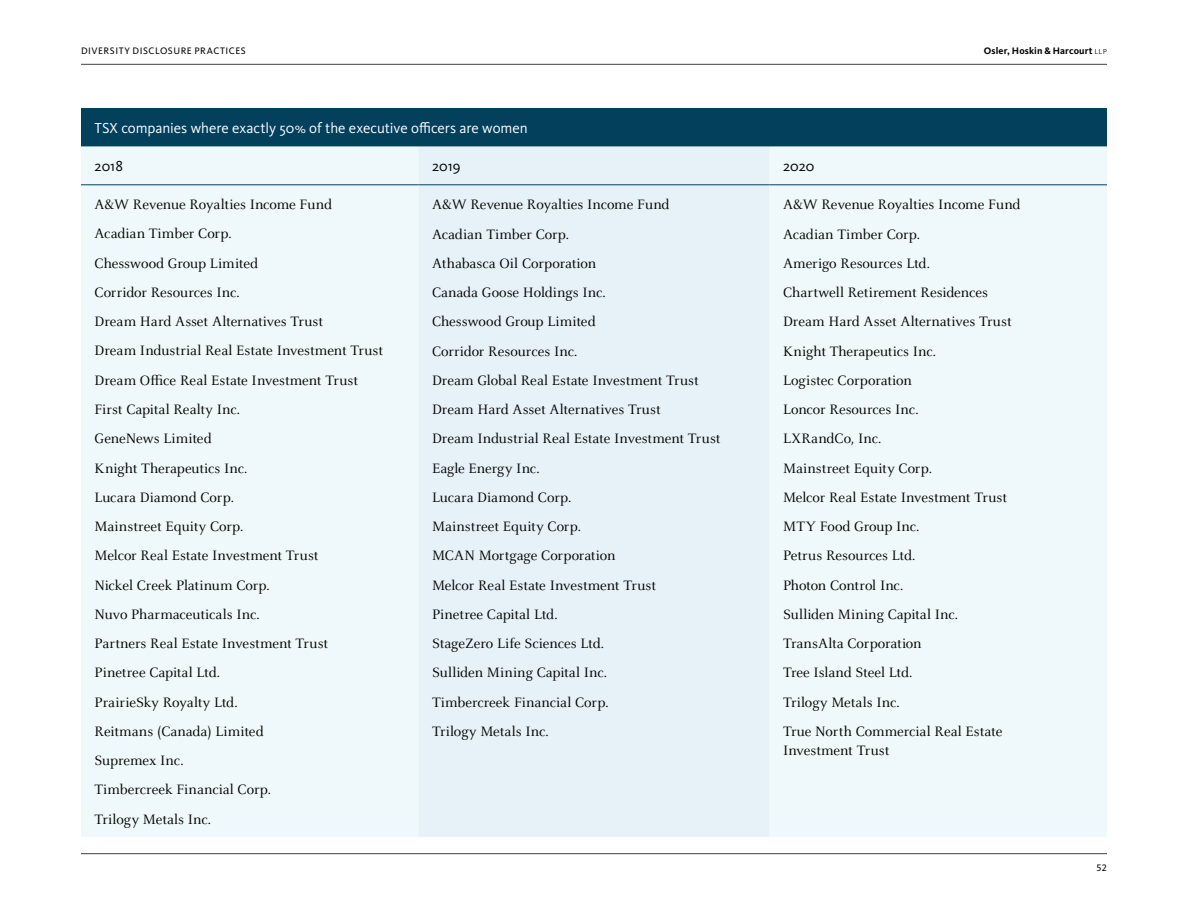
<style>
.page{position:relative;width:1188px;height:918px;background:#fff}
.page>*{position:absolute;margin:0;border:0;box-sizing:border-box;transform-origin:0 0}
.t1{font:15px/29.2px "Celeste OT";letter-spacing:-.005em;color:#000}
.t2{font:15px "Kievit Pro";letter-spacing:-.005em;color:#fff}
.t3{font:15px "Kievit Pro";color:#000}
.t4{font:9.75px "Kievit Pro";letter-spacing:.05em;color:#000}
.t5{font:700 9.75px "Kievit Pro";letter-spacing:.015em;color:#000}
.s1{font-weight:300}
</style>
<div class="page">
<hr style="left:81px;top:853px;width:1026px;height:1px;background:#414141">
<hr style="left:81px;top:64px;width:1026px;height:1px;background:#414141">
<div style="left:81px;top:108px;width:1026px;height:38px;background:#03405c"></div>
<div style="left:81px;top:146px;width:1026px;height:691px;background:#eff8fa"></div>
<div style="left:418px;top:146px;width:352px;height:691px;background:#e6f2f7"></div>
<hr style="left:81px;top:184px;width:337px;height:1px;background:#03405c">
<hr style="left:418px;top:184px;width:352px;height:1px;background:#03405c">
<hr style="left:770px;top:184px;width:337px;height:1px;background:#03405c">
<p class="t4" style="left:81px;top:45px;width:166px">DIVERSITY DISCLOSURE PRACTICES</p>
<p class="t5" style="left:984px;top:45px;width:125px">Osler, Hoskin &amp; Harcourt <span class="s1">llp</span></p>
<p class="t2" style="left:94px;top:119px;width:435px">TSX companies where exactly 50% of the executive officers are women</p>
<p class="t3" style="left:94px;top:157px;width:30px">2018</p>
<p class="t3" style="left:432px;top:157px;width:30px">2019</p>
<p class="t3" style="left:783px;top:157px;width:33px">2020</p>
<p class="t1" style="left:94px;top:190px;width:290px">A&amp;W Revenue Royalties Income Fund<br>Acadian Timber Corp.<br>Chesswood Group Limited<br>Corridor Resources Inc.<br>Dream Hard Asset Alternatives Trust<br>Dream Industrial Real Estate Investment Trust<br>Dream Office Real Estate Investment Trust<br>First Capital Realty Inc.<br>GeneNews Limited<br>Knight Therapeutics Inc.<br>Lucara Diamond Corp.<br>Mainstreet Equity Corp.<br>Melcor Real Estate Investment Trust<br>Nickel Creek Platinum Corp.<br>Nuvo Pharmaceuticals Inc.<br>Partners Real Estate Investment Trust<br>Pinetree Capital Ltd.<br>PrairieSky Royalty Ltd.<br>Reitmans (Canada) Limited<br>Supremex Inc.<br>Timbercreek Financial Corp.<br>Trilogy Metals Inc.</p>
<p class="t1" style="left:432px;top:190px;width:290px">A&amp;W Revenue Royalties Income Fund<br>Acadian Timber Corp.<br>Athabasca Oil Corporation<br>Canada Goose Holdings Inc.<br>Chesswood Group Limited<br>Corridor Resources Inc.<br>Dream Global Real Estate Investment Trust<br>Dream Hard Asset Alternatives Trust<br>Dream Industrial Real Estate Investment Trust<br>Eagle Energy Inc.<br>Lucara Diamond Corp.<br>Mainstreet Equity Corp.<br>MCAN Mortgage Corporation<br>Melcor Real Estate Investment Trust<br>Pinetree Capital Ltd.<br>StageZero Life Sciences Ltd.<br>Sulliden Mining Capital Inc.<br>Timbercreek Financial Corp.<br>Trilogy Metals Inc.</p>
<p class="t1" style="left:783px;top:190px;width:239px">A&amp;W Revenue Royalties Income Fund<br>Acadian Timber Corp.<br>Amerigo Resources Ltd.<br>Chartwell Retirement Residences<br>Dream Hard Asset Alternatives Trust<br>Knight Therapeutics Inc.<br>Logistec Corporation<br>Loncor Resources Inc.<br>LXRandCo, Inc.<br>Mainstreet Equity Corp.<br>Melcor Real Estate Investment Trust<br>MTY Food Group Inc.<br>Petrus Resources Ltd.<br>Photon Control Inc.<br>Sulliden Mining Capital Inc.<br>TransAlta Corporation<br>Tree Island Steel Ltd.<br>Trilogy Metals Inc.<br>True North Commercial Real Estate</p>
<p class="t1" style="left:783px;top:736px;width:108px">Investment Trust</p>
<p class="t4" style="left:1097px;top:862px;width:12px">52</p>
</div>
